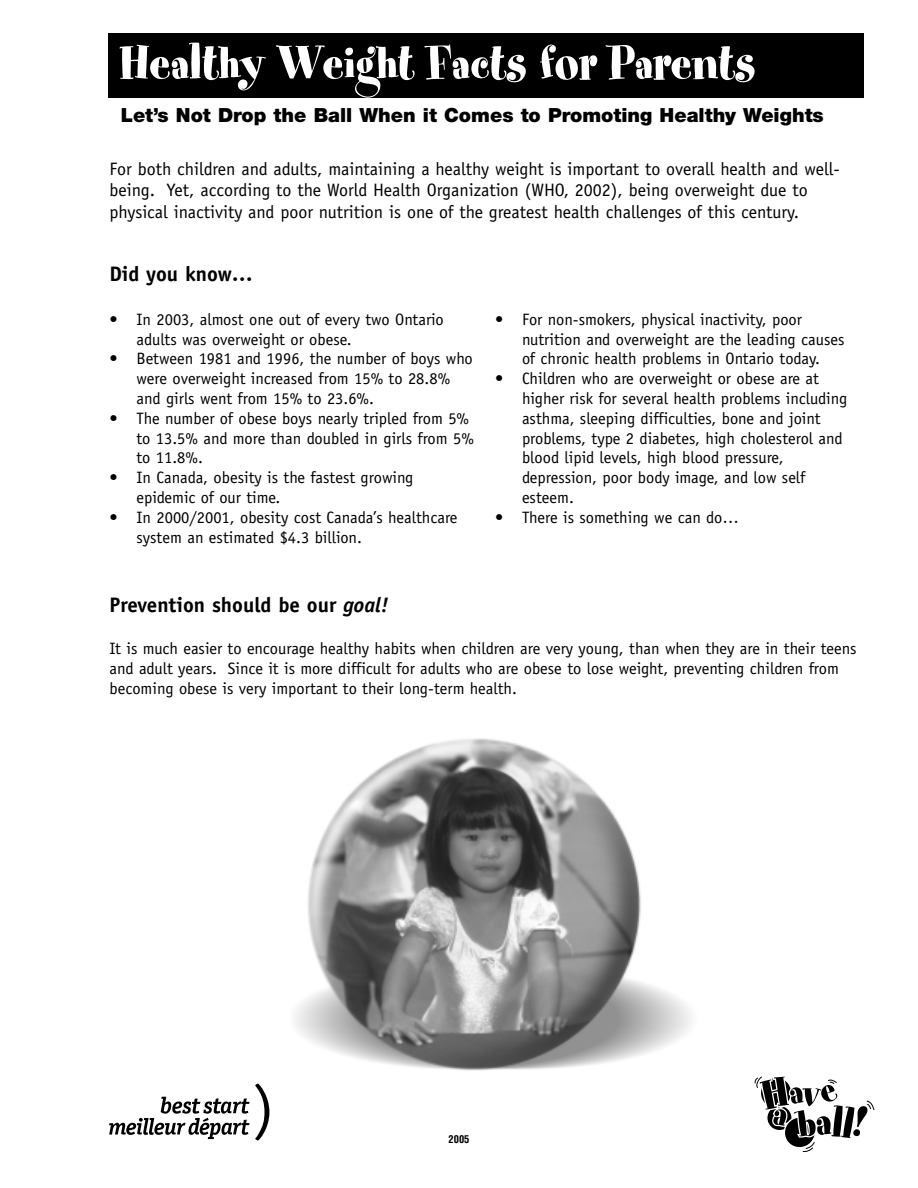
<style>
.page{position:relative;width:918px;height:1188px;background:#fff}
.page>*{position:absolute;margin:0;border:0;box-sizing:border-box;transform-origin:0 0}
.t1{font:54px "Spumoni";color:#fff}
.t2{font:700 21px "Officina Sans";color:#000}
.t3{font:900 19.5px "Helvetica Neue";color:#000}
.t4{font:18px/21.6px "Officina Sans";color:#000}
.t5{font:16.5px/19.8px "Officina Sans";color:#000}
.t6{font:700 condensed 10.5px "Helvetica";color:#000}
.s1{font-style:italic}
</style>
<div class="page">
<svg style="left:755px;top:1076px;width:119px;height:76px"></svg>
<div style="left:108px;top:34px;width:756px;height:64px;background:#000"></div>
<svg style="left:109px;top:1084px;width:160px;height:57px"></svg>
<img style="left:295px;top:738px;width:396px;height:333px">
<h1 class="t1" style="left:119px;top:41px;width:638px">Healthy Weight Facts for Parents</h1>
<p class="t3" style="left:121px;top:108px;width:705px">Let’s Not Drop the Ball When it Comes to Promoting Healthy Weights</p>
<p class="t4" style="left:110px;top:159px;width:732px">For both children and adults, maintaining a healthy weight is important to overall health and well&shy;being. Yet, according to the World Health Organization (WHO, 2002), being overweight due to physical inactivity and poor nutrition is one of the greatest health challenges of this century.</p>
<p class="t2" style="left:110px;top:266px;width:145px">Did you know…</p>
<p class="t5" style="left:137px;top:311px;width:309px;text-indent:-27px">• In 2003, almost one out of every two Ontario adults was overweight or obese.</p>
<p class="t5" style="left:137px;top:350px;width:338px;text-indent:-27px">• Between 1981 and 1996, the number of boys who were overweight increased from 15% to 28.8% and girls went from 15% to 23.6%.</p>
<p class="t5" style="left:137px;top:410px;width:339px;text-indent:-27px">• The number of obese boys nearly tripled from 5% to 13.5% and more than doubled in girls from 5% to 11.8%.</p>
<p class="t5" style="left:137px;top:469px;width:279px;text-indent:-27px">• In Canada, obesity is the fastest growing epidemic of our time.</p>
<p class="t5" style="left:137px;top:509px;width:323px;text-indent:-27px">• In 2000/2001, obesity cost Canada’s healthcare system an estimated $4.3 billion.</p>
<p class="t5" style="left:522px;top:311px;width:324px;text-indent:-27px">• For non-smokers, physical inactivity, poor nutrition and overweight are the leading causes of chronic health problems in Ontario today.</p>
<p class="t5" style="left:522px;top:370px;width:327px;text-indent:-27px">• Children who are overweight or obese are at higher risk for several health problems including asthma, sleeping difficulties, bone and joint problems, type 2 diabetes, high cholesterol and blood lipid levels, high blood pressure, depression, poor body image, and low self esteem.</p>
<p class="t5" style="left:495px;top:509px;width:245px">• There is something we can do…</p>
<p class="t2" style="left:110px;top:597px;width:280px">Prevention should be our <span class="s1">goal!</span></p>
<p class="t5" style="left:110px;top:640px;width:749px">It is much easier to encourage healthy habits when children are very young, than when they are in their teens and adult years. Since it is more difficult for adults who are obese to lose weight, preventing children from becoming obese is very important to their long-term health.</p>
<p class="t6" style="left:448px;top:1136px;width:22px">2005</p>
</div>
